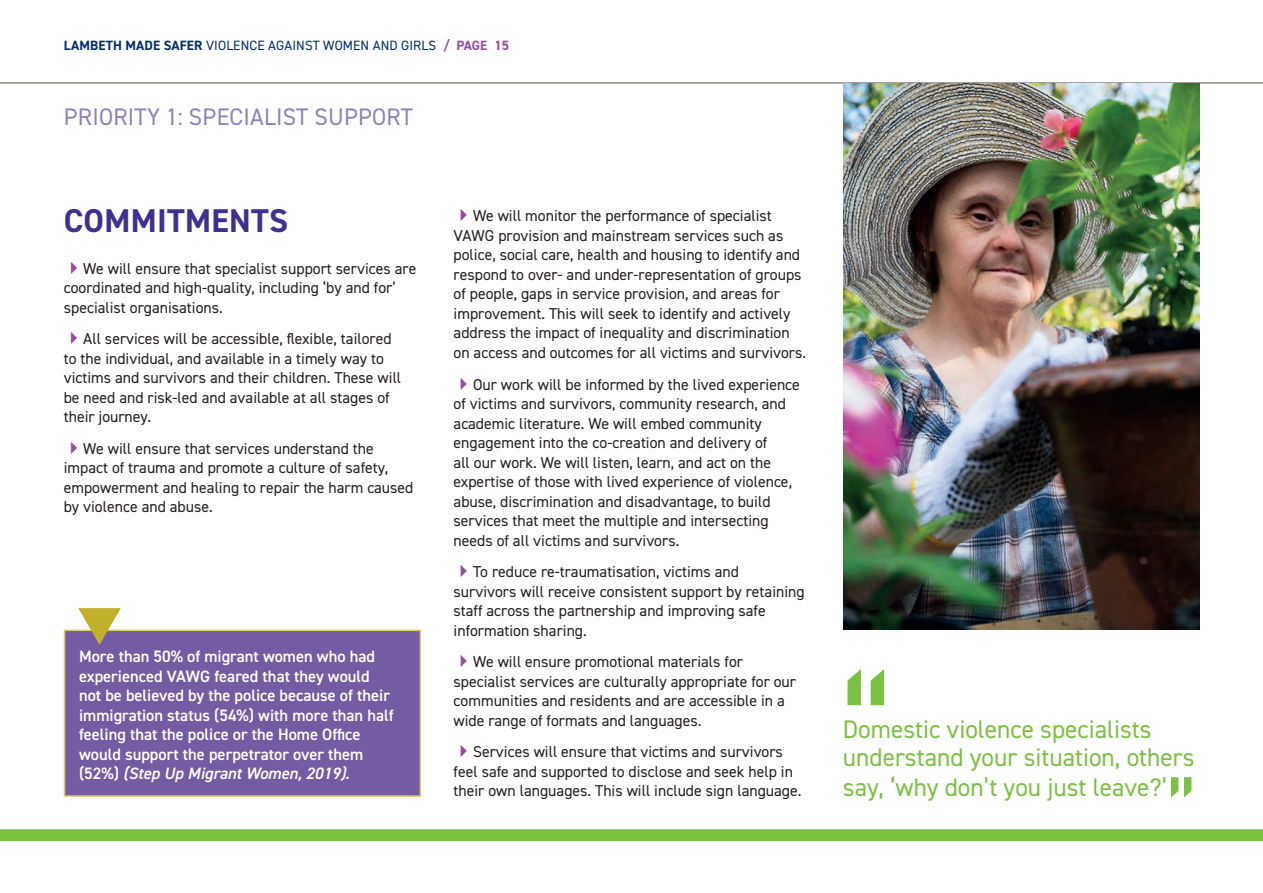
<style>
.page{position:relative;width:1263px;height:893px;background:#fff}
.page>*{position:absolute;margin:0;border:0;box-sizing:border-box;transform-origin:0 0}
.t1{font:139.5px "DIN2014";color:#7bc142}
.t2{font:78.3px "DIN2014";color:#7bc142}
.t3{font:700 33px "DIN2014";color:#3f2f92}
.t4{font:25.5px "DIN2014";color:#7bc142}
.t5{font:24px "DIN2014";letter-spacing:.01em;color:#8e82bd}
.t6{font:600 16.5px/19.5px "DIN2014";color:#fff}
.t7{font:15.75px/19.5px "DIN2014";color:#231f20}
.t8{font:13.5px "DIN2014";letter-spacing:.01em;color:#052d6f}
.s1{font-weight:700}
.s2{font-weight:700;color:#974c9d}
.s3{color:#974c9d}
.s4{font-style:italic}
</style>
<div class="page">
<div style="left:0;top:829px;width:1263px;height:12px;background:#7bc142"></div>
<hr style="left:0;top:82px;width:1263px;height:2px;background:#6c605d">
<div style="left:64px;top:630px;width:357px;height:167px;background:#745ca4"></div>
<img style="left:843px;top:84px;width:356px;height:545px">
<svg style="left:78px;top:629px;width:43px;height:16px"></svg>
<p class="t8" style="left:64px;top:37px;width:447px"><span class="s1">LAMBETH MADE SAFER</span> VIOLENCE AGAINST WOMEN AND GIRLS <span class="s2">/ PAGE 15</span></p>
<p class="t5" style="left:64px;top:102px;width:350px">PRIORITY 1: SPECIALIST SUPPORT</p>
<p class="t3" style="left:64px;top:198px;width:226px">COMMITMENTS</p>
<p class="t7" style="left:64px;top:258px;width:354px"><span class="s3">✔</span>We will ensure that specialist support services are coordinated and high-quality, including ‘by and for’ specialist organisations.</p>
<p class="t7" style="left:64px;top:329px;width:339px"><span class="s3">✔</span>All services will be accessible, flexible, tailored to the individual, and available in a timely way to victims and survivors and their children. These will be need and risk-led and available at all stages of their journey.</p>
<p class="t7" style="left:64px;top:438px;width:351px"><span class="s3">✔</span>We will ensure that services understand the impact of trauma and promote a culture of safety, empowerment and healing to repair the harm caused by violence and abuse.</p>
<p class="t6" style="left:79px;top:646px;width:316px">More than 50% of migrant women who had experienced VAWG feared that they would not be believed by the police because of their immigration status (54%) with more than half feeling that the police or the Home Office would support the perpetrator over them (52%) <span class="s4">(Step Up Migrant Women, 2019)</span>.</p>
<p class="t7" style="left:454px;top:206px;width:354px"><span class="s3">✔</span>We will monitor the performance of specialist VAWG provision and mainstream services such as police, social care, health and housing to identify and respond to over- and under-representation of groups of people, gaps in service provision, and areas for improvement. This will seek to identify and actively address the impact of inequality and discrimination on access and outcomes for all victims and survivors.</p>
<p class="t7" style="left:454px;top:374px;width:348px"><span class="s3">✔</span>Our work will be informed by the lived experience of victims and survivors, community research, and academic literature. We will embed community engagement into the co-creation and delivery of<br>all our work. We will listen, learn, and act on the expertise of those with lived experience of violence, abuse, discrimination and disadvantage, to build services that meet the multiple and intersecting needs of all victims and survivors.</p>
<p class="t7" style="left:454px;top:561px;width:353px"><span class="s3">✔</span>To reduce re-traumatisation, victims and survivors will receive consistent support by retaining staff across the partnership and improving safe information sharing.</p>
<p class="t7" style="left:454px;top:651px;width:344px"><span class="s3">✔</span>We will ensure promotional materials for specialist services are culturally appropriate for our communities and residents and are accessible in a wide range of formats and languages.</p>
<p class="t7" style="left:454px;top:741px;width:349px"><span class="s3">✔</span>Services will ensure that victims and survivors feel safe and supported to disclose and seek help in their own languages. This will include sign language.</p>
<p class="t1" style="left:839px;top:644px;width:55px">“</p>
<p class="t4" style="left:843px;top:713px;width:310px">Domestic violence specialists</p>
<p class="t4" style="left:843px;top:742px;width:353px">understand your situation, others</p>
<p class="t4" style="left:843px;top:772px;width:326px">say, ‘why don’t you just leave?’</p>
<p class="t2" style="left:1166px;top:759px;width:32px">”</p>
</div>
